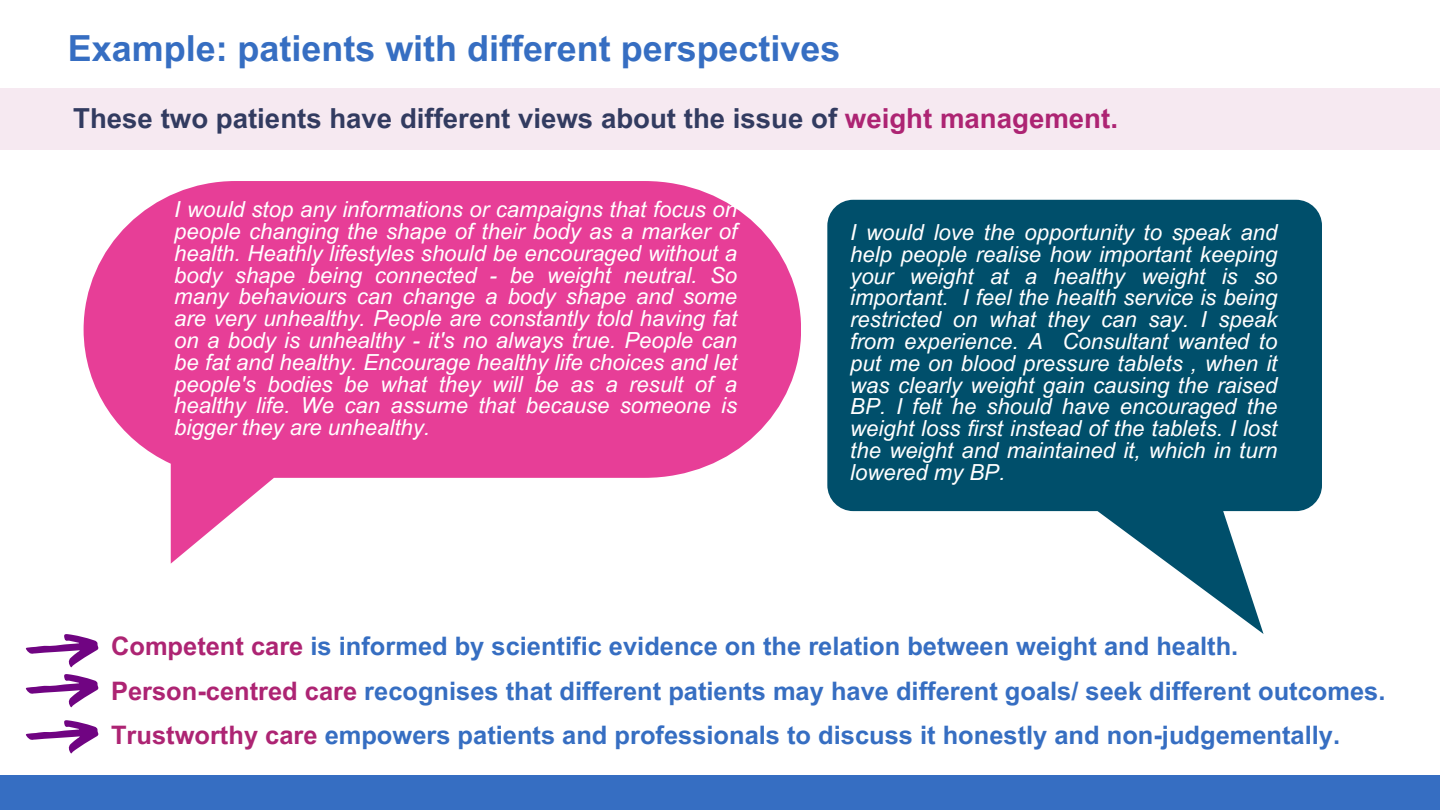
<style>
.page{position:relative;width:1440px;height:810px;background:#fff}
.page>*{position:absolute;margin:0;border:0;box-sizing:border-box;transform-origin:0 0}
.t1{font:700 35.9px "Arial MT Pro";color:#366ec2}
.t2{font:700 27.6px "Arial MT Pro";color:#323b60}
.t3{font:700 25.5px "Arial MT Pro";color:#366ec2}
.t4{font:italic 22.1px/21.8px "Arial MT Pro";color:#fff;text-align:justify}
.s1{color:#ad2473}
</style>
<div class="page">
<div style="left:0;top:88px;width:1440px;height:62px;background:#f6e9f1"></div>
<svg style="left:84px;top:181px;width:717px;height:297px;background:#e94fa0"></svg>
<svg style="left:827px;top:200px;width:495px;height:434px;fill:#004f6b"></svg>
<svg style="left:25px;top:634px;width:74px;height:34px"></svg>
<svg style="left:25px;top:674px;width:74px;height:34px"></svg>
<svg style="left:25px;top:720px;width:74px;height:34px"></svg>
<div style="left:0;top:775px;width:1440px;height:35px;background:#366ec2"></div>
<p class="t1" style="left:68px;top:35px;width:774px">Example: patients with different perspectives</p>
<p class="t2" style="left:73px;top:108px;width:1046px">These two patients have different views about the issue of <span class="s1">weight management.</span></p>
<p class="t4" style="left:174px;top:201px;width:564px">I would stop any informations or campaigns that focus on people changing the shape of their body as a marker of health. Heathly lifestyles should be encouraged without a body shape being connected - be weight neutral. So many behaviours can change a body shape and some are very unhealthy. People are constantly told having fat on a body is unhealthy - it's no always true. People can be fat and healthy. Encourage healthy life choices and let people's bodies be what they will be as a result of a healthy life. We can assume that because someone is bigger they are unhealthy.</p>
<p class="t4" style="left:850px;top:224px;width:429px">I would love the opportunity to speak and help people realise how important keeping your weight at a healthy weight is so important. I feel the health service is being restricted on what they can say. I speak from experience. A Consultant wanted to put me on blood pressure tablets , when it was clearly weight gain causing the raised BP. I felt he should have encouraged the weight loss first instead of the tablets. I lost the weight and maintained it, which in turn lowered my BP.</p>
<p class="t3" style="left:111px;top:637px;width:1129px"><span class="s1">Competent care</span> is informed by scientific evidence on the relation between weight and health.</p>
<p class="t3" style="left:111px;top:681px;width:1276px"><span class="s1">Person-centred care</span> recognises that different patients may have different goals/ seek different outcomes.</p>
<p class="t3" style="left:111px;top:725px;width:1231px"><span class="s1">Trustworthy care</span> empowers patients and professionals to discuss it honestly and non-judgementally.</p>
</div>
